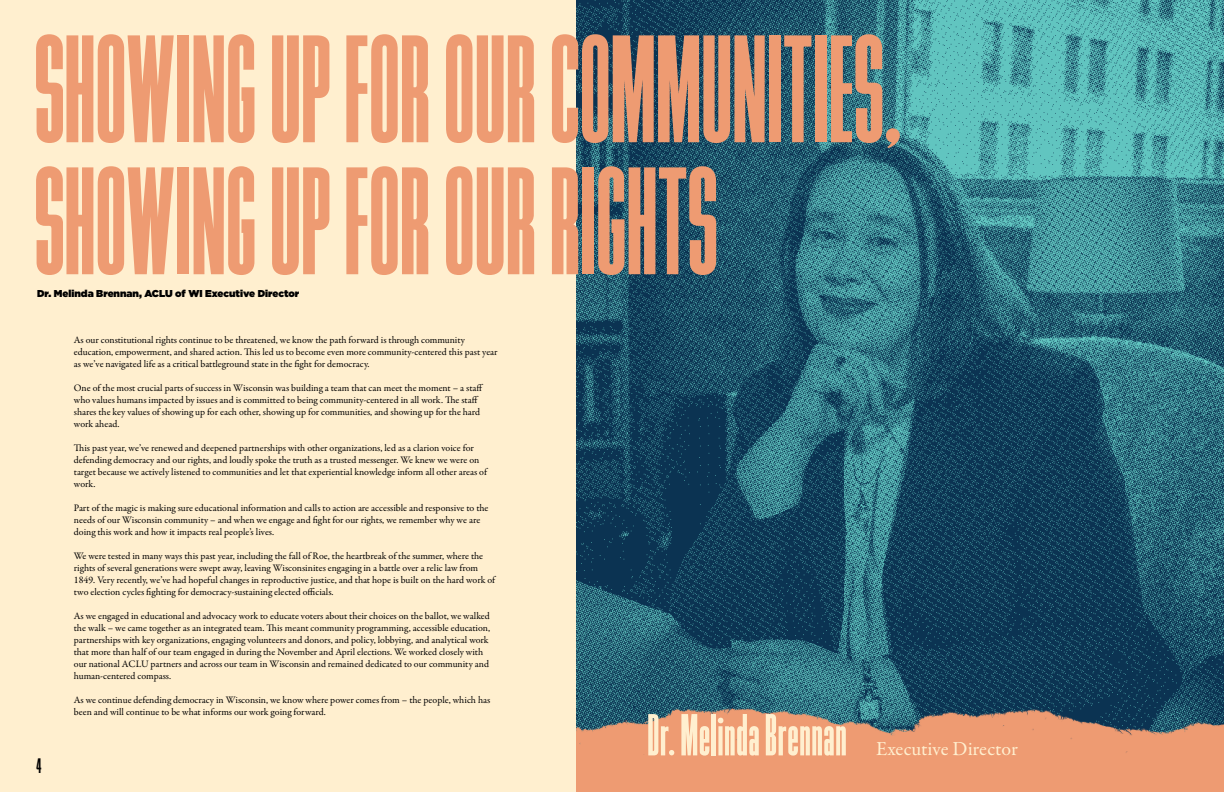
<style>
.page{position:relative;width:1224px;height:792px;background:#ffefcf}
.page>*{position:absolute;margin:0;border:0;box-sizing:border-box;transform-origin:0 0}
.t1{font:160.2px/132px "Bee Four";letter-spacing:-.015em;color:#ee9b72}
.t2{font:62px "Bee Four";color:#ffefcf}
.t3{font:22px "Bee Four";color:#000}
.t4{font:20px "Garamond Premr Pro";letter-spacing:-.005em;color:#ffefcf}
.t5{font:10px/12px "Garamond Premr Pro";color:#000}
.t6{font:900 10px "Gotham";color:#000}
</style>
<div class="page">
<div style="left:576px;top:611px;width:648px;height:181px;background:#ee9b72"></div>
<img style="left:576px;top:0;width:648px;height:753px">
<h1 class="t1" style="left:34px;top:26px;width:871px">SHOWING UP FOR OUR COMMUNITIES,<br>SHOWING UP FOR OUR RIGHTS</h1>
<p class="t6" style="left:37px;top:286px;width:264px">Dr. Melinda Brennan, ACLU of WI Executive Director</p>
<h3 class="t3" style="left:36px;top:754px;width:7px">4</h3>
<p class="t5" style="left:74px;top:334px;width:425px">As our constitutional rights continue to be threatened, we know the path forward is through community education, empowerment, and shared action. This led us to become even more community-centered this past year as we’ve navigated life as a critical battleground state in the fight for democracy.</p>
<p class="t5" style="left:74px;top:382px;width:411px">One of the most crucial parts of success in Wisconsin was building a team that can meet the moment – a staff who values humans impacted by issues and is committed to being community-centered in all work. The staff shares the key values of showing up for each other, showing up for communities, and showing up for the hard work ahead.</p>
<p class="t5" style="left:74px;top:442px;width:415px">This past year, we’ve renewed and deepened partnerships with other organizations, led as a clarion voice for defending democracy and our rights, and loudly spoke the truth as a trusted messenger. We knew we were on target because we actively listened to communities and let that experiential knowledge inform all other areas of work.</p>
<p class="t5" style="left:74px;top:502px;width:416px">Part of the magic is making sure educational information and calls to action are accessible and responsive to the needs of our Wisconsin community – and when we engage and fight for our rights, we remember why we are doing this work and how it impacts real people’s lives.</p>
<p class="t5" style="left:74px;top:550px;width:423px">We were tested in many ways this past year, including the fall of Roe, the heartbreak of the summer, where the rights of several generations were swept away, leaving Wisconsinites engaging in a battle over a relic law from 1849. Very recently, we’ve had hopeful changes in reproductive justice, and that hope is built on the hard work of two election cycles fighting for democracy-sustaining elected officials.</p>
<p class="t5" style="left:74px;top:610px;width:418px">As we engaged in educational and advocacy work to educate voters about their choices on the ballot, we walked the walk – we came together as an integrated team. This meant community programming, accessible education, partnerships with key organizations, engaging volunteers and donors, and policy, lobbying, and analytical work that more than half of our team engaged in during the November and April elections. We worked closely with our national ACLU partners and across our team in Wisconsin and remained dedicated to our community and human-centered compass.</p>
<p class="t5" style="left:74px;top:694px;width:418px">As we continue defending democracy in Wisconsin, we know where power comes from – the people, which has been and will continue to be what informs our work going forward.</p>
<h2 class="t2" style="left:647px;top:701px;width:202px">Dr. Melinda Brennan</h2>
<h3 class="t4" style="left:876px;top:737px;width:143px">Executive Director</h3>
</div>
